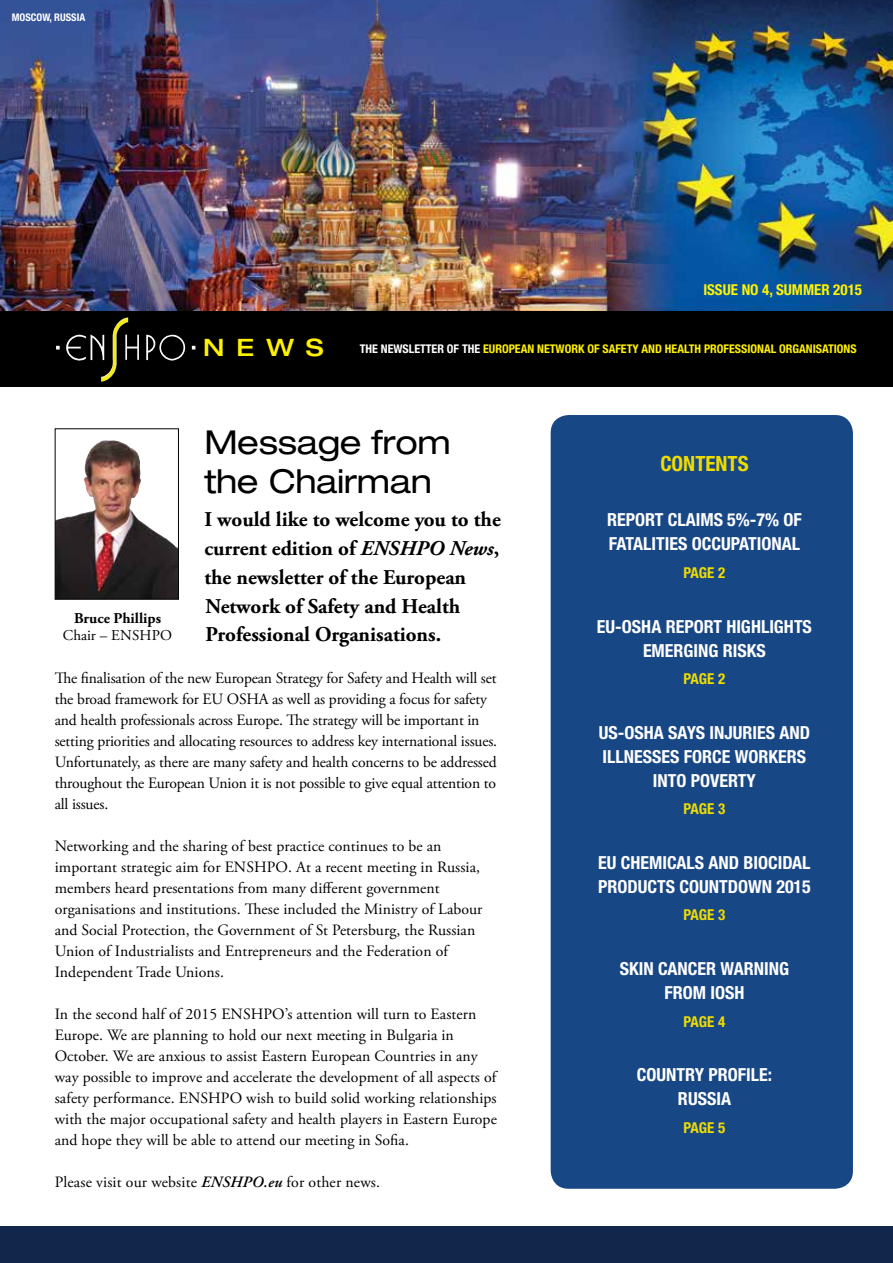
<style>
.page{position:relative;width:893px;height:1263px;background:#fff}
.page>*{position:absolute;margin:0;border:0;box-sizing:border-box;transform-origin:0 0}
.t1{font:expanded 33px/39.6px "Helvetica Neue";letter-spacing:-.01em;color:#000}
.t2{font:500 expanded 24px "Helvetica Neue";color:#fff200}
.t3{font:700 21px/29px "Adobe Garamond Pro";color:#000}
.t4{font:700 condensed 21px "Helvetica Neue";color:#eedc00}
.t5{font:700 condensed 18px/24px "Helvetica Neue";color:#fff;text-align:center}
.t6{font:15.75px/21px "Adobe Garamond Pro";letter-spacing:.005em;color:#000}
.t7{font:700 condensed 15px "Helvetica Neue";color:#eedc00}
.t8{font:700 condensed 15px "Helvetica Neue";color:#fff200}
.t9{font:700 15px "Adobe Garamond Pro";color:#000}
.t10{font:15px "Adobe Garamond Pro";color:#000}
.t11{font:700 condensed 12px "Helvetica Neue";color:#fff200}
.t12{font:700 condensed 10.5px "Helvetica Neue";color:#fff}
.s1{color:#fff}
.s2{font-style:italic}
.s3{font-weight:600;font-style:italic}
</style>
<div class="page">
<div style="left:0;top:1226px;width:893px;height:37px;background:#12254a"></div>
<img style="left:0;top:0;width:893px;height:311px">
<div style="left:0;top:311px;width:893px;height:76px;background:#000"></div>
<img style="left:56px;top:317px;width:139px;height:65px">
<div style="left:551px;top:415px;width:302px;height:774px;background:#184785;border-radius:18px"></div>
<img style="left:54px;top:428px;width:125px;height:172px">
<p class="t12" style="left:12px;top:11px;width:75px">MOSCOW, RUSSIA</p>
<p class="t8" style="left:703px;top:281px;width:8px">ISSUE</p>
<p class="t8" style="left:742px;top:281px;width:122px">NO 4, SUMMER 2015</p>
<h2 class="t2" style="left:203px;top:332px;width:122px">NEWS</h2>
<p class="t11" style="left:360px;top:341px;width:498px"><span class="s1">THE NEWSLETTER OF THE</span> EUROPEAN NETWORK OF SAFETY AND HEALTH PROFESSIONAL ORGANISATIONS</p>
<h1 class="t1" style="left:204px;top:421px;width:248px">Message from the Chairman</h1>
<h3 class="t4" style="left:660px;top:451px;width:90px">CONTENTS</h3>
<h3 class="t3" style="left:204px;top:505px;width:298px">I would like to welcome you to the current edition of <span class="s2">ENSHPO News</span>, the newsletter of the European<br>Network of Safety and Health<br>Professional Organisations.</h3>
<p class="t6" style="left:55px;top:668px;width:444px">The finalisation of the new European Strategy for Safety and Health will set the broad framework for EU OSHA as well as providing a focus for safety and health professionals across Europe. The strategy will be important in setting priorities and allocating resources to address key international issues.<br>Unfortunately, as there are many safety and health concerns to be addressed throughout the European Union it is not possible to give equal attention to all issues.</p>
<p class="t6" style="left:55px;top:836px;width:429px">Networking and the sharing of best practice continues to be an important strategic aim for ENSHPO. At a recent meeting in Russia, members heard presentations from many different government organisations and institutions. These included the Ministry of Labour and Social Protection, the Government of St Petersburg, the Russian Union of Industrialists and Entrepreneurs and the Federation of Independent Trade Unions.</p>
<p class="t6" style="left:55px;top:1004px;width:444px">In the second half of 2015 ENSHPO’s attention will turn to Eastern Europe. We are planning to hold our next meeting in Bulgaria in October. We are anxious to assist Eastern European Countries in any way possible to improve and accelerate the development of all aspects of safety performance. ENSHPO wish to build solid working relationships with the major occupational safety and health players in Eastern Europe and hope they will be able to attend our meeting in Sofia.</p>
<p class="t6" style="left:55px;top:1172px;width:327px">Please visit our website <span class="s3">ENSHPO.eu</span> for other news.</p>
<p class="t9" style="left:74px;top:610px;width:88px">Bruce Phillips</p>
<p class="t10" style="left:63px;top:627px;width:69px">Chair – Enshpo</p>
<p class="t5" style="left:607px;top:508px;width:39px">REPORT</p>
<p class="t5" style="left:668px;top:508px;width:29px">CLAIMS</p>
<p class="t5" style="left:727px;top:508px;width:76px">5%-7% OF</p>
<p class="t5" style="left:609px;top:532px;width:51px">FATALITIES</p>
<p class="t5" style="left:692px;top:532px;width:11px">OCCU</p>
<p class="t5" style="left:731px;top:532px;width:19px">PATIONA</p>
<p class="t5" style="left:792px;top:532px;width:10px">L</p>
<p class="t7" style="left:684px;top:563px;width:43px">PAGE 2</p>
<p class="t5" style="left:597px;top:614px;width:107px">EU-OSHA REPORT</p>
<p class="t5" style="left:726px;top:614px;width:68px">HIGHLIGHTS</p>
<p class="t5" style="left:643px;top:638px;width:11px">EMER</p>
<p class="t5" style="left:684px;top:638px;width:83px">GING RISKS</p>
<p class="t7" style="left:684px;top:669px;width:43px">PAGE 2</p>
<p class="t5" style="left:599px;top:720px;width:143px">US-OSHA SAYS INJURIES</p>
<p class="t5" style="left:779px;top:720px;width:32px">AN D</p>
<p class="t5" style="left:603px;top:744px;width:32px">ILLNESSES</p>
<p class="t5" style="left:684px;top:744px;width:19px">FORCE</p>
<p class="t5" style="left:735px;top:744px;width:13px">WOR</p>
<p class="t5" style="left:769px;top:744px;width:20px">KERS</p>
<p class="t5" style="left:653px;top:768px;width:9px">INTO</p>
<p class="t5" style="left:691px;top:768px;width:67px">POVERTY</p>
<p class="t7" style="left:684px;top:800px;width:43px">PAGE 3</p>
<p class="t5" style="left:598px;top:850px;width:33px">EU CHEMICA</p>
<p class="t5" style="left:687px;top:850px;width:126px">LS AND BIOCIDAL</p>
<p class="t5" style="left:598px;top:874px;width:50px">PRODUCTS</p>
<p class="t5" style="left:679px;top:874px;width:11px">COUNT</p>
<p class="t5" style="left:728px;top:874px;width:23px">DOWN</p>
<p class="t5" style="left:776px;top:874px;width:36px">2015</p>
<p class="t7" style="left:684px;top:906px;width:43px">PAGE 3</p>
<p class="t5" style="left:620px;top:956px;width:49px">SKIN CANCER</p>
<p class="t5" style="left:720px;top:956px;width:11px">WARNIN</p>
<p class="t5" style="left:779px;top:956px;width:12px">G</p>
<p class="t5" style="left:664px;top:980px;width:20px">FROM</p>
<p class="t5" style="left:710px;top:980px;width:36px">IOSH</p>
<p class="t7" style="left:684px;top:1012px;width:43px">PAGE 4</p>
<p class="t5" style="left:637px;top:1063px;width:137px">COUNTRY PROFILE:<br>RUSSIA</p>
<p class="t7" style="left:684px;top:1118px;width:43px">PAGE 5</p>
</div>
